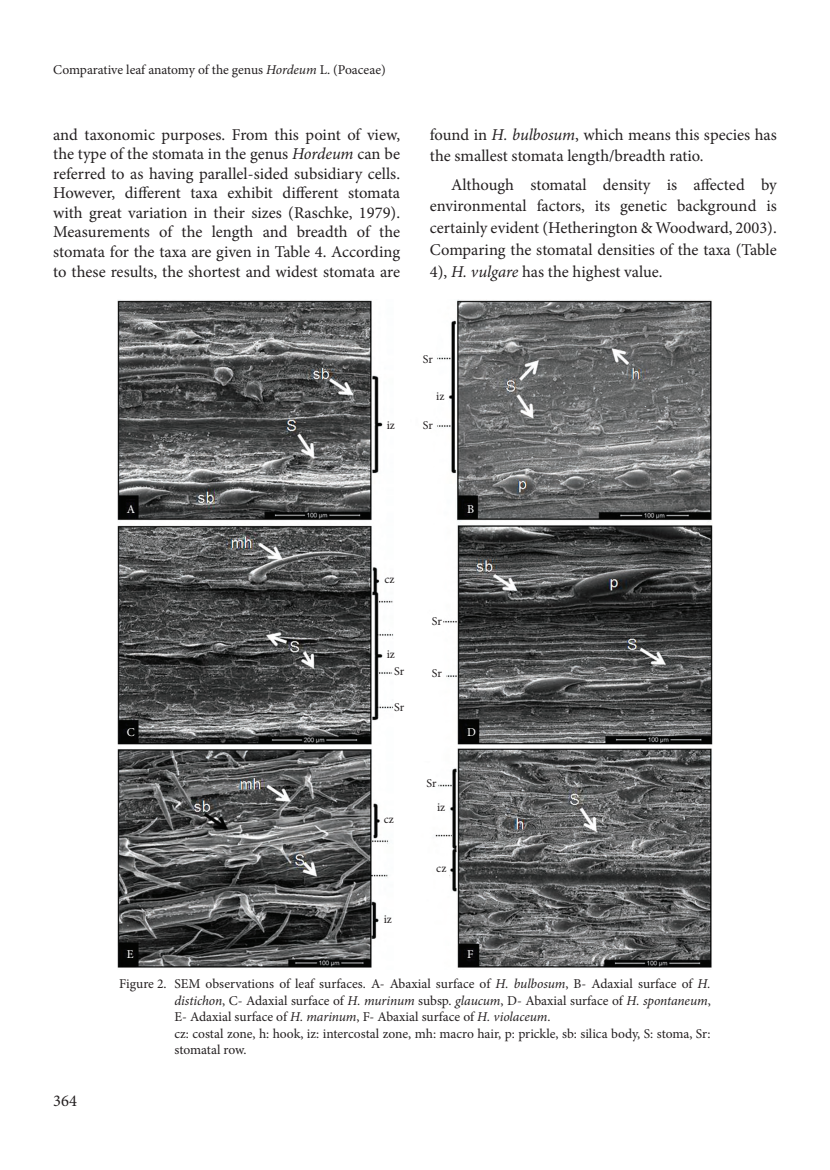
<style>
.page{position:relative;width:830px;height:1170px;background:#fff}
.page>*{position:absolute;margin:0;border:0;box-sizing:border-box;transform-origin:0 0}
.t1{font:16.5px/19.5px "Minion Pro";color:#231f20;text-align:justify}
.t2{font:13.5px/16.5px "Minion Pro";color:#231f20}
.t3{font:12px "Minion Pro";color:#231f20}
.t4{font:12px "Minion Pro";color:#fff}
.s1{font-style:italic}
</style>
<div class="page">
<img style="left:117px;top:300px;width:595px;height:668px">
<p class="t2" style="left:53px;top:62px;width:334px">Comparative leaf anatomy of the genus <span class="s1">Hordeum</span> L. (Poaceae)</p>
<p class="t1" style="left:53px;top:126px;width:348px">and taxonomic purposes. From this point of view, the type of the stomata in the genus <span class="s1">Hordeum</span> can be referred to as having parallel-sided subsidiary cells.<br>However, different taxa exhibit different stomata with great variation in their sizes (Raschke, 1979).<br>Measurements of the length and breadth of the stomata for the taxa are given in Table 4. According to these results, the shortest and widest stomata are</p>
<p class="t1" style="left:429px;top:125px;width:348px;line-height:21.8px">found in <span class="s1">H. bulbosum</span>, which means this species has the smallest stomata length/breadth ratio.</p>
<p class="t1" style="left:429px;top:175px;width:348px;line-height:21.8px;text-indent:21px">Although stomatal density is affected by environmental factors, its genetic background is certainly evident (Hetherington &amp; Woodward, 2003).<br>Comparing the stomatal densities of the taxa (Table 4), <span class="s1">H. vulgare</span> has the highest value.</p>
<p class="t3" style="left:422px;top:354px;width:12px">Sr</p>
<p class="t3" style="left:386px;top:420px;width:10px">iz</p>
<p class="t3" style="left:436px;top:391px;width:10px">iz</p>
<p class="t3" style="left:422px;top:420px;width:12px">Sr</p>
<p class="t4" style="left:127px;top:504px;width:10px">A</p>
<p class="t4" style="left:467px;top:504px;width:9px">B</p>
<p class="t3" style="left:384px;top:575px;width:12px">cz</p>
<p class="t3" style="left:386px;top:649px;width:10px">iz</p>
<p class="t3" style="left:431px;top:617px;width:12px">Sr</p>
<p class="t3" style="left:394px;top:666px;width:12px">Sr</p>
<p class="t3" style="left:431px;top:668px;width:12px">Sr</p>
<p class="t3" style="left:394px;top:702px;width:12px">Sr</p>
<p class="t4" style="left:127px;top:727px;width:9px">C</p>
<p class="t4" style="left:467px;top:727px;width:10px">D</p>
<p class="t3" style="left:426px;top:778px;width:12px">Sr</p>
<p class="t3" style="left:383px;top:814px;width:12px">cz</p>
<p class="t3" style="left:383px;top:914px;width:10px">iz</p>
<p class="t3" style="left:437px;top:802px;width:10px">iz</p>
<p class="t3" style="left:436px;top:863px;width:12px">cz</p>
<p class="t4" style="left:127px;top:949px;width:8px">E</p>
<p class="t4" style="left:467px;top:949px;width:8px">F</p>
<p class="t1" style="left:53px;top:1092px;width:25px">364</p>
<p class="t2" style="left:174px;top:976px;width:537px;text-indent:-55px">Figure 2. SEM observations of leaf surfaces. A- Abaxial surface of <span class="s1">H. bulbosum</span>, B- Adaxial surface of <span class="s1">H. distichon</span>, C- Adaxial surface of <span class="s1">H. murinum</span> subsp. <span class="s1">glaucum</span>, D- Abaxial surface of <span class="s1">H. spontaneum</span>, E- Adaxial surface of <span class="s1">H. marinum</span>, F- Abaxial surface of <span class="s1">H. violaceum</span>.<br>cz: costal zone, h: hook, iz: intercostal zone, mh: macro hair, p: prickle, sb: silica body, S: stoma, Sr: stomatal row.</p>
</div>
